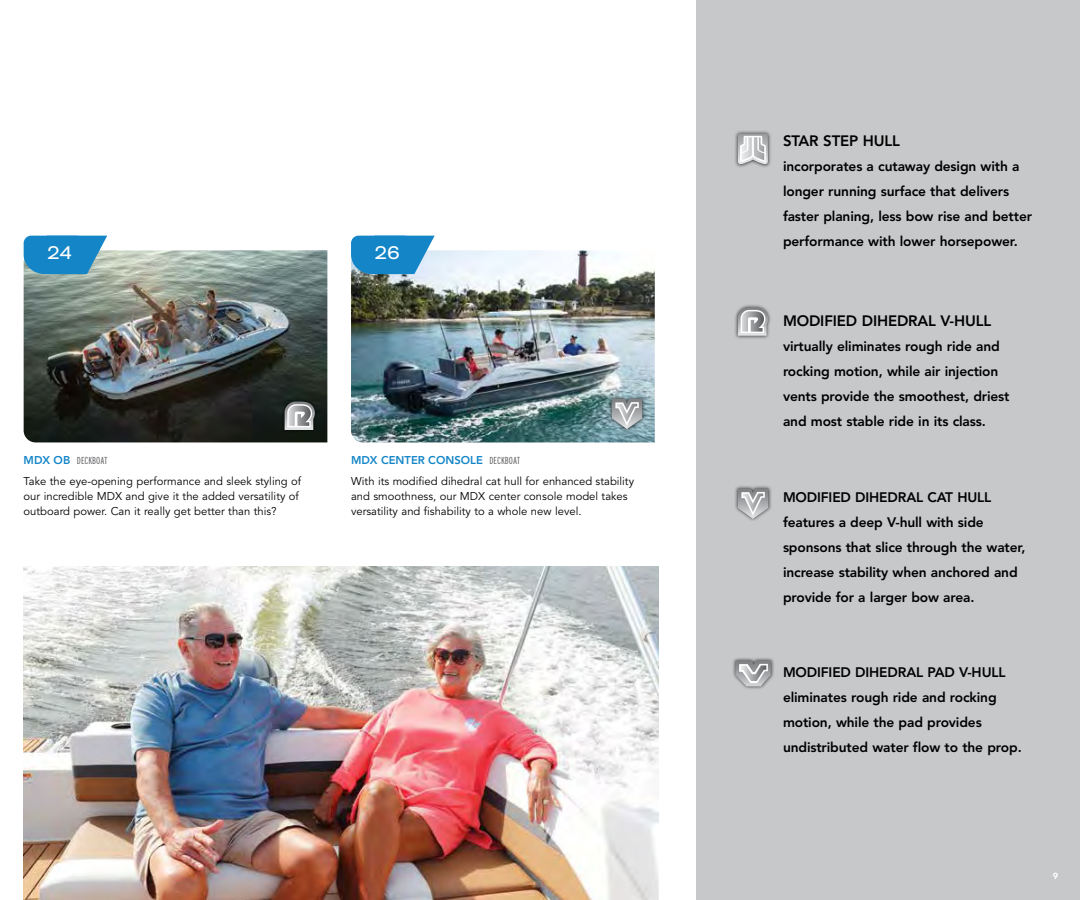
<style>
.page{position:relative;width:1080px;height:900px;background:#fff}
.page>*{position:absolute;margin:0;border:0;box-sizing:border-box;transform-origin:0 0}
.t1{font:21.25px "Bicyclette";color:#fff}
.t2{font:800 15px "Avenir";letter-spacing:-.01em;color:#000}
.t3{font:800 13.75px/25px "Avenir";letter-spacing:-.01em;color:#000}
.t4{font:11.25px/15px "Avenir";color:#000}
.t5{font:300 extra-condensed 10.12px "Interstate";color:#636466;scale:1.11 1}
.t6{font:500 8.75px "Avenir";color:#fff}
.s1{font-family:"Avenir";font-weight:800;font-stretch:normal;font-size:11.25px;color:#1486c8}
.s2{font-weight:800;color:#1486c8}
.s3{font-family:"Interstate";font-weight:300;font-stretch:extra-condensed;font-size:10.12px;color:#636466}
</style>
<div class="page">
<img style="left:351px;top:250px;width:304px;height:192px">
<img style="left:24px;top:250px;width:303px;height:192px">
<svg style="left:351px;top:236px;width:84px;height:38px;background:#3394ce"></svg>
<svg style="left:24px;top:236px;width:83px;height:38px;background:#2d90c6"></svg>
<div style="left:696px;top:0;width:384px;height:900px;background:#c7c8ca"></div>
<div style="left:734px;top:130px;width:38px;height:38px;background:#000;opacity:.75"></div>
<svg style="left:738px;top:134px;width:30px;height:30px"></svg>
<div style="left:734px;top:485px;width:38px;height:37px;background:#000;opacity:.75"></div>
<svg style="left:738px;top:489px;width:30px;height:30px"></svg>
<div style="left:734px;top:304px;width:38px;height:35px;background:#000;opacity:.75"></div>
<svg style="left:738px;top:307px;width:30px;height:29px"></svg>
<div style="left:608px;top:395px;width:38px;height:38px;background:#000;opacity:.75"></div>
<svg style="left:612px;top:399px;width:30px;height:30px"></svg>
<div style="left:281px;top:398px;width:37px;height:36px;background:#000;opacity:.75"></div>
<svg style="left:285px;top:402px;width:30px;height:28px"></svg>
<div style="left:731px;top:657px;width:44px;height:33px;background:#000;opacity:.75"></div>
<svg style="left:735px;top:660px;width:36px;height:26px"></svg>
<img style="left:24px;top:566px;width:635px;height:334px">
<h1 class="t1" style="left:47px;top:241px;width:26px">24</h1>
<h1 class="t1" style="left:375px;top:241px;width:27px">26</h1>
<p class="t5" style="left:24px;top:455px;width:77px"><span class="s1">MDX OB</span> DECKBOAT</p>
<p class="t4" style="left:24px;top:474px;width:279px">Take the eye-opening performance and sleek styling of our incredible MDX and give it the added versatility of outboard power. Can it really get better than this?</p>
<p class="t4" style="left:351px;top:450px;width:285px;line-height:20.6px"><span class="s2">MDX CENTER CONSOLE</span> <span class="s3">DECKBOAT<br></span>With its modified dihedral cat hull for enhanced stability</p>
<p class="t4" style="left:351px;top:489px;width:278px">and smoothness, our MDX center console model takes versatility and fishability to a whole new level.</p>
<p class="t2" style="left:783px;top:132px;width:119px">STAR STEP HULL</p>
<p class="t3" style="left:783px;top:154px;width:251px">incorporates a cutaway design with a longer running surface that delivers faster planing, less bow rise and better performance with lower horsepower.</p>
<p class="t2" style="left:783px;top:312px;width:210px">MODIFIED DIHEDRAL V-HULL</p>
<p class="t3" style="left:783px;top:334px;width:228px">virtually eliminates rough ride and rocking motion, while air injection vents provide the smoothest, driest and most stable ride in its class.</p>
<p class="t3" style="left:783px;top:485px;width:244px">MODIFIED DIHEDRAL CAT HULL features a deep V-hull with side sponsons that slice through the water, increase stability when anchored and provide for a larger bow area.</p>
<p class="t3" style="left:783px;top:660px;width:240px">MODIFIED DIHEDRAL PAD V-HULL eliminates rough ride and rocking motion, while the pad provides undistributed water flow to the prop.</p>
<p class="t6" style="left:1053px;top:871px;width:6px">9</p>
</div>
